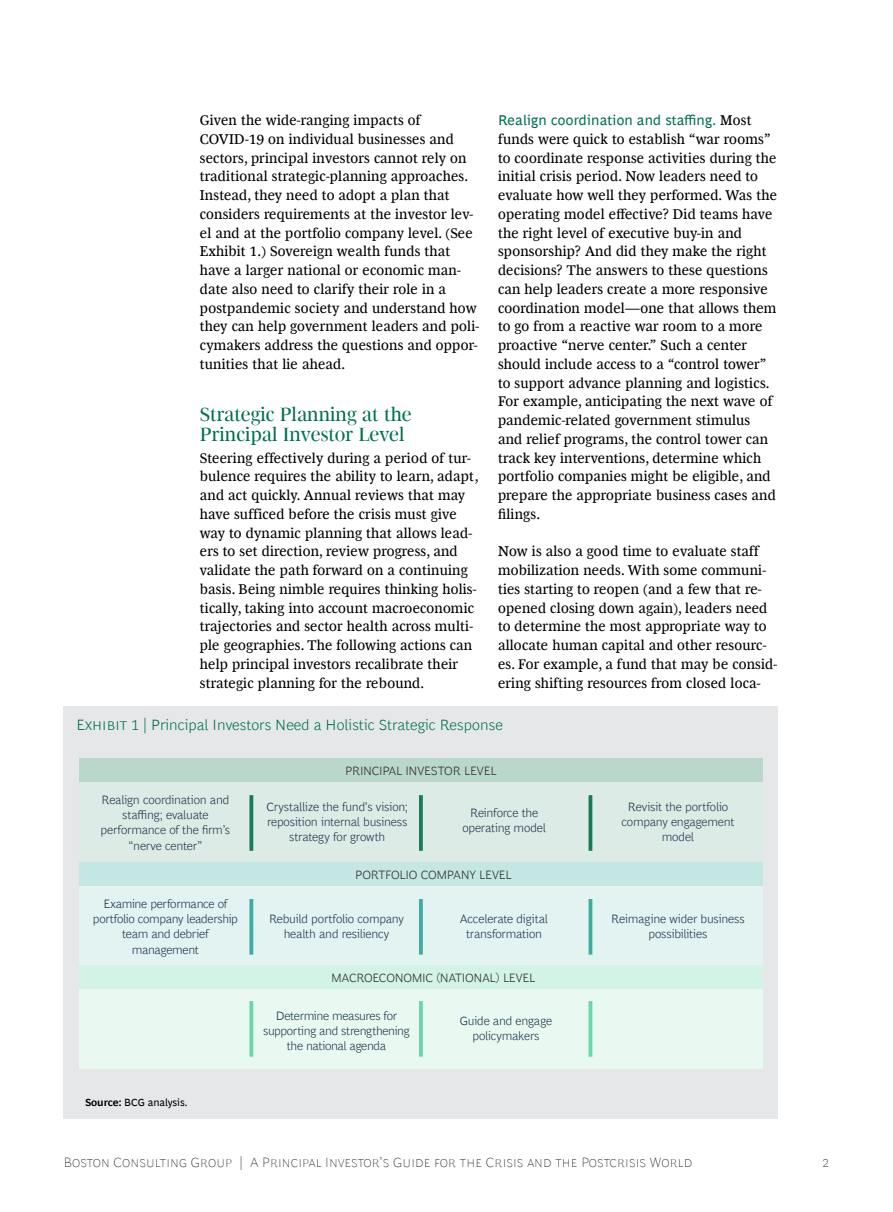
<style>
.page{position:relative;width:893px;height:1212px;background:#fff}
.page>*{position:absolute;margin:0;border:0;box-sizing:border-box;transform-origin:0 0}
.t1{font:19.5px/20.2px "Henderson BCG Serif Head";letter-spacing:.005em;color:#006f51}
.t2{font:300 15px "Henderson BCG Sans";letter-spacing:.005em;color:#006f51}
.t3{font:14.25px/18.8px "Henderson BCG Serif";letter-spacing:.015em;color:#000}
.t4{font:14.25px "Henderson BCG Sans";letter-spacing:.015em;color:#006f51}
.t5{font:100 13.5px "Henderson BCG Sans";letter-spacing:.01em;color:#000}
.t6{font:300 12.15px/15.1px "Henderson BCG Sans";letter-spacing:-.015em;color:#1d3349;text-align:center}
.t7{font:300 12.15px "Henderson BCG Sans";letter-spacing:-.02em;color:#333}
.t8{font:10.5px "Henderson BCG Sans";color:#000}
.s1{font-family:"Henderson BCG Serif";color:#000}
.s2{font-weight:700}
</style>
<div class="page">
<div style="left:64px;top:706px;width:714px;height:413px;background:#e6e7e8"></div>
<div style="left:79px;top:758px;width:684px;height:24px;background:#bad7cc"></div>
<div style="left:79px;top:862px;width:684px;height:24px;background:#c5e7e3"></div>
<div style="left:79px;top:965px;width:684px;height:24px;background:#d2f3e6"></div>
<div style="left:79px;top:782px;width:684px;height:79px;background:#ddebe6"></div>
<div style="left:79px;top:886px;width:684px;height:79px;background:#e2f3f1"></div>
<div style="left:79px;top:989px;width:684px;height:80px;background:#e9f9f2"></div>
<svg style="left:249px;top:795px;width:4px;height:56px"></svg>
<svg style="left:419px;top:795px;width:4px;height:56px"></svg>
<hr style="left:589px;top:795px;width:3px;height:56px;background:#197a56">
<svg style="left:249px;top:1001px;width:4px;height:56px"></svg>
<hr style="left:589px;top:1001px;width:3px;height:56px;background:#6ad7aa">
<svg style="left:419px;top:1001px;width:4px;height:56px"></svg>
<svg style="left:249px;top:899px;width:4px;height:56px"></svg>
<svg style="left:419px;top:899px;width:4px;height:56px"></svg>
<hr style="left:589px;top:899px;width:3px;height:56px;background:#3eada1">
<p class="t3" style="left:200px;top:110px;width:281px">Given the wide-ranging impacts of COVID-19 on individual businesses and sectors, principal investors cannot rely on traditional strategic-planning approaches.<br>Instead, they need to adopt a plan that considers requirements at the investor lev&shy;el and at the portfolio company level. (See Exhibit 1.) Sovereign wealth funds that have a larger national or economic man&shy;date also need to clarify their role in a postpandemic society and understand how they can help government leaders and poli&shy;cymakers address the questions and oppor&shy;tunities that lie ahead.</p>
<h1 class="t1" style="left:200px;top:403px;width:214px">Strategic Planning at the<br>Principal Investor Level</h1>
<p class="t3" style="left:200px;top:447px;width:280px">Steering effectively during a period of tur&shy;bulence requires the ability to learn, adapt, and act quickly. Annual reviews that may have sufficed before the crisis must give way to dynamic planning that allows lead&shy;ers to set direction, review progress, and validate the path forward on a continuing basis. Being nimble requires thinking holis&shy;tically, taking into account macroeconomic trajectories and sector health across multi&shy;ple geographies. The following actions can help principal investors recalibrate their strategic planning for the rebound.</p>
<p class="t4" style="left:498px;top:110px;width:255px">Realign coordination and staffing. <span class="s1">Most</span></p>
<p class="t3" style="left:498px;top:128px;width:280px">funds were quick to establish “war rooms” to coordinate response activities during the initial crisis period. Now leaders need to evaluate how well they performed. Was the operating model effective? Did teams have the right level of executive buy-in and sponsorship? And did they make the right decisions? The answers to these questions can help leaders create a more responsive coordination model—one that allows them to go from a reactive war room to a more proactive “nerve center.” Such a center should include access to a “control tower” to support advance planning and logistics.<br>For example, anticipating the next wave of pandemic-related government stimulus and relief programs, the control tower can track key interventions, determine which portfolio companies might be eligible, and prepare the appropriate business cases and filings.</p>
<p class="t3" style="left:498px;top:541px;width:281px">Now is also a good time to evaluate staff mobilization needs. With some communi&shy;ties starting to reopen (and a few that re&shy;opened closing down again), leaders need to determine the most appropriate way to allocate human capital and other resourc&shy;es. For example, a fund that may be consid&shy;ering shifting resources from closed loca-</p>
<p class="t2" style="left:77px;top:714px;width:428px">Exhibit 1 | Principal Investors Need a Holistic Strategic Response</p>
<p class="t7" style="left:345px;top:761px;width:153px">PRINCIPAL INVESTOR LEVEL</p>
<p class="t6" style="left:101px;top:791px;width:131px">Realign coordination and staffing; evaluate performance of the firm’s “nerve center”</p>
<p class="t6" style="left:266px;top:798px;width:143px">Crystallize the fund's vision; reposition internal business strategy for growth</p>
<p class="t6" style="left:462px;top:804px;width:85px">Reinforce the operating model</p>
<p class="t6" style="left:621px;top:798px;width:115px">Revisit the portfolio company engagement model</p>
<p class="t6" style="left:93px;top:895px;width:146px">Examine performance of portfolio company leadership team and debrief management</p>
<p class="t8" style="left:85px;top:1095px;width:104px"><span class="s2">Source:</span> BCG analysis.</p>
<p class="t7" style="left:355px;top:866px;width:158px">PORTFOLIO COMPANY LEVEL</p>
<p class="t6" style="left:269px;top:910px;width:136px">Rebuild portfolio company health and resiliency</p>
<p class="t6" style="left:460px;top:910px;width:89px">Accelerate digital transformation</p>
<p class="t6" style="left:611px;top:910px;width:135px">Reimagine wider business possibilities</p>
<p class="t7" style="left:331px;top:969px;width:206px">MACROECONOMIC (NATIONAL) LEVEL</p>
<p class="t6" style="left:263px;top:1007px;width:148px">Determine measures for supporting and strengthening the national agenda</p>
<p class="t6" style="left:460px;top:1012px;width:94px">Guide and engage policymakers</p>
<p class="t5" style="left:64px;top:1152px;width:630px">Boston Consulting Group | A Principal Investor’s Guide for the Crisis and the Postcrisis World</p>
<p class="t5" style="left:822px;top:1152px;width:9px">2</p>
</div>
